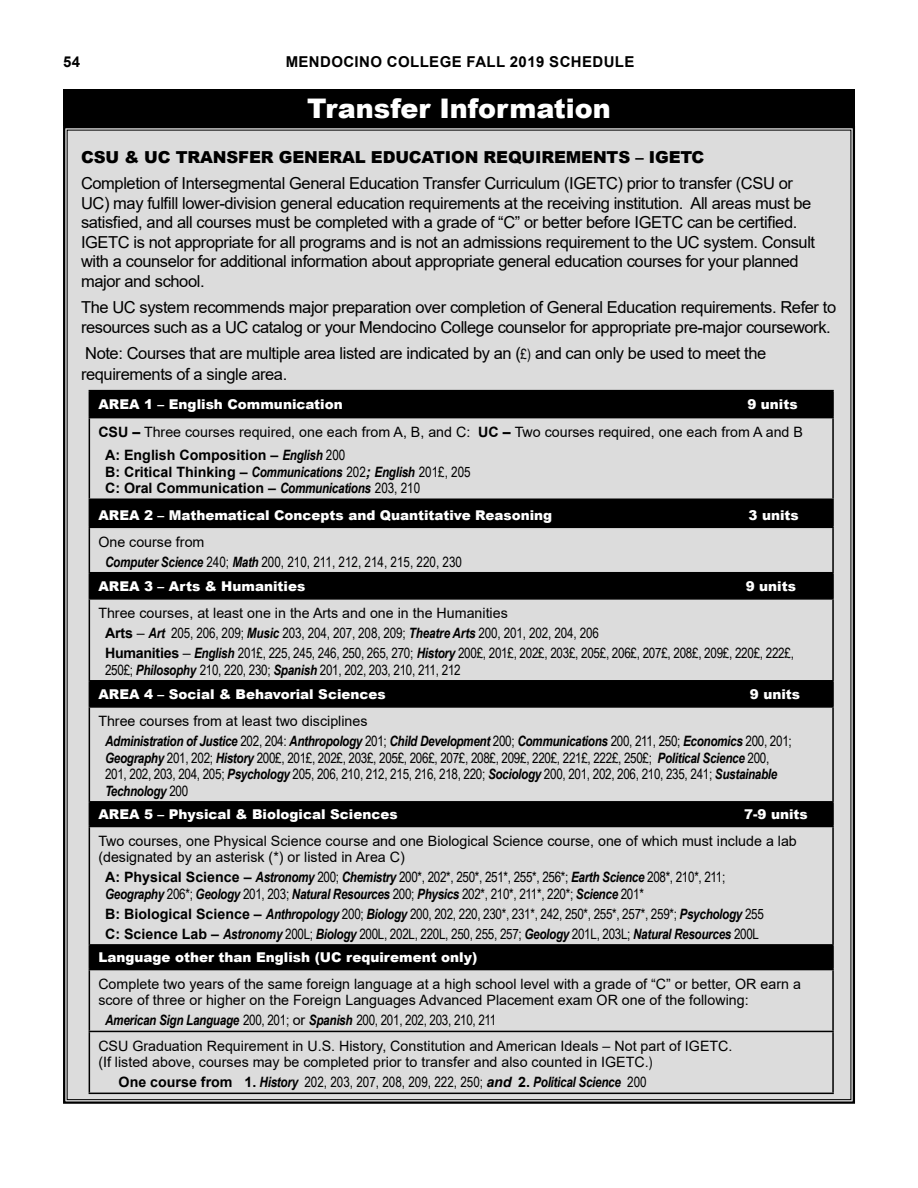
<style>
.page{position:relative;width:918px;height:1188px;background:#fff}
.page>*{position:absolute;margin:0;border:0;box-sizing:border-box;transform-origin:0 0}
.t1{font:900 27px "Arial";color:#fff}
.t2{font:16.5px/19.5px "Arial";letter-spacing:-.025em;color:#000}
.t3{font:900 16.5px "Arial";letter-spacing:-.01em;color:#000}
.t4{font:700 15px "Arial";letter-spacing:.025em;color:#000}
.t5{font:14.25px/16.5px "Arial Narrow";letter-spacing:-.02em;color:#000}
.t6{font:14.25px/16.5px "Arial";color:#000}
.t7{font:14.25px "Arial Narrow";color:#000}
.t8{font:italic 700 14.25px "Arial Narrow";letter-spacing:-.02em;color:#000}
.t9{font:700 14.25px "Arial";color:#000}
.t10{font:900 13.5px "Arial";color:#fff}
.s1{font-family:"Arial Narrow";font-size:14.25px}
.s2{font-weight:700}
.s3{font-weight:700;font-style:italic}
.s4{font-family:"Arial Narrow";font-weight:700;font-style:italic}
.s5{font-family:"Arial Narrow"}
.s6{font-family:"Arial";font-style:normal}
.s7{font-family:"Arial"}
.s8{font-weight:400;font-style:normal}
.s9{font-style:italic}
.s10{font-family:"Arial Narrow";font-style:italic}
.s11{font-family:"Arial Narrow";font-weight:400}
.s12{font-family:"Arial";font-weight:700}
.s13{font-family:"Arial";font-weight:700;font-style:italic}
</style>
<div class="page">
<div style="left:63px;top:126px;width:792px;height:978px;background:#dcdcdc"></div>
<div style="left:63px;top:90px;width:792px;height:36px;background:#000"></div>
<svg style="left:90px;top:391px;width:742px;height:578px;background:#a9a9a9"></svg>
<div style="left:89px;top:499px;width:744px;height:28px;background:#000"></div>
<hr style="left:89px;top:390px;width:745px;height:1px;background:#000">
<svg style="left:89px;top:391px;width:1px;height:26px"></svg>
<hr style="left:832px;top:391px;width:2px;height:26px;background:#000">
<hr style="left:89px;top:417px;width:745px;height:1px;background:#000">
<hr style="left:89px;top:418px;width:1px;height:81px;background:#000">
<hr style="left:832px;top:418px;width:2px;height:81px;background:#000">
<hr style="left:89px;top:499px;width:745px;height:1px;background:#000">
<hr style="left:832px;top:500px;width:2px;height:27px;background:#000">
<hr style="left:89px;top:527px;width:745px;height:1px;background:#000">
<hr style="left:89px;top:528px;width:1px;height:44px;background:#000">
<hr style="left:832px;top:528px;width:2px;height:44px;background:#000">
<hr style="left:89px;top:572px;width:745px;height:1px;background:#000">
<svg style="left:89px;top:573px;width:1px;height:25px"></svg>
<hr style="left:832px;top:573px;width:2px;height:25px;background:#000">
<hr style="left:89px;top:598px;width:745px;height:2px;background:#000">
<hr style="left:89px;top:600px;width:1px;height:80px;background:#000">
<hr style="left:832px;top:600px;width:2px;height:80px;background:#000">
<hr style="left:89px;top:680px;width:745px;height:2px;background:#000">
<svg style="left:89px;top:682px;width:1px;height:24px"></svg>
<hr style="left:832px;top:682px;width:2px;height:24px;background:#000">
<hr style="left:89px;top:706px;width:745px;height:2px;background:#000">
<hr style="left:89px;top:708px;width:1px;height:93px;background:#000">
<hr style="left:832px;top:708px;width:2px;height:93px;background:#000">
<hr style="left:89px;top:801px;width:745px;height:2px;background:#000">
<svg style="left:89px;top:803px;width:1px;height:23px"></svg>
<hr style="left:832px;top:803px;width:2px;height:23px;background:#000">
<hr style="left:89px;top:826px;width:745px;height:1px;background:#000">
<hr style="left:89px;top:827px;width:1px;height:117px;background:#000">
<hr style="left:832px;top:827px;width:2px;height:117px;background:#000">
<hr style="left:89px;top:944px;width:745px;height:2px;background:#000">
<svg style="left:89px;top:946px;width:1px;height:23px"></svg>
<hr style="left:832px;top:946px;width:2px;height:23px;background:#000">
<hr style="left:89px;top:969px;width:745px;height:1px;background:#000">
<hr style="left:89px;top:970px;width:1px;height:61px;background:#000">
<hr style="left:832px;top:970px;width:2px;height:61px;background:#000">
<hr style="left:89px;top:1031px;width:745px;height:1px;background:#000">
<hr style="left:89px;top:1032px;width:1px;height:61px;background:#000">
<hr style="left:832px;top:1032px;width:2px;height:61px;background:#000">
<hr style="left:89px;top:1093px;width:745px;height:1px;background:#000">
<p class="t4" style="left:63px;top:51px;width:19px">54</p>
<p class="t4" style="left:286px;top:51px;width:350px">MENDOCINO COLLEGE FALL 2019 SCHEDULE</p>
<h1 class="t1" style="left:307px;top:88px;width:305px">Transfer Information</h1>
<p class="t3" style="left:81px;top:145px;width:625px">CSU &amp; UC TRANSFER GENERAL EDUCATION REQUIREMENTS – IGETC</p>
<p class="t2" style="left:81px;top:174px;width:736px">Completion of Intersegmental General Education Transfer Curriculum (IGETC) prior to transfer (CSU or UC) may fulfill lower-division general education requirements at the receiving institution. All areas must be satisfied, and all courses must be completed with a grade of “C” or better before IGETC can be certified.<br>IGETC is not appropriate for all programs and is not an admissions requirement to the UC system. Consult with a counselor for additional information about appropriate general education courses for your planned major and school.</p>
<p class="t2" style="left:81px;top:297px;width:757px">The UC system recommends major preparation over completion of General Education requirements. Refer to resources such as a UC catalog or your Mendocino College counselor for appropriate pre-major coursework.</p>
<p class="t2" style="left:81px;top:342px;width:687px;line-height:21px">Note: Courses that are multiple area listed are indicated by an (<span class="s1">£)</span> and can only be used to meet the requirements of a single area.</p>
<p class="t10" style="left:98px;top:395px;width:246px">AREA 1 – English Communication</p>
<p class="t10" style="left:747px;top:395px;width:52px">9 units</p>
<p class="t6" style="left:105px;top:420px;width:699px;line-height:23.2px;text-indent:-7px"><span class="s2">CSU –</span> Three courses required, one each from A, B, and C: <span class="s2">UC –</span> Two courses required, one each from A and B<br><span class="s2">A: English Composition</span> <span class="s3">–</span> <span class="s4">English</span> <span class="s5">200</span></p>
<p class="t8" style="left:105px;top:461px;width:367px"><span class="s6">B: Critical Thinking</span> <span class="s7">–</span> Communications <span class="s8">202</span><span class="s7">;</span> English <span class="s8">201£, 205</span></p>
<p class="t9" style="left:105px;top:478px;width:317px">C: Oral Communication <span class="s9">–</span> <span class="s10">Communications</span> <span class="s11">203, 210</span></p>
<p class="t10" style="left:98px;top:505px;width:455px">AREA 2 – Mathematical Concepts and Quantitative Reasoning</p>
<p class="t10" style="left:749px;top:505px;width:52px">3 units</p>
<p class="t6" style="left:98px;top:533px;width:108px">One course from</p>
<p class="t7" style="left:105px;top:551px;width:358px"><span class="s3">Computer Science</span> 240; <span class="s3">Math</span> 200, 210, 211, 212, 214, 215, 220, 230</p>
<p class="t10" style="left:98px;top:577px;width:208px">AREA 3 – Arts &amp; Humanities</p>
<p class="t10" style="left:746px;top:577px;width:52px">9 units</p>
<p class="t6" style="left:98px;top:605px;width:411px">Three courses, at least one in the Arts and one in the Humanities</p>
<p class="t5" style="left:105px;top:623px;width:690px;line-height:20px"><span class="s12">Arts</span> <span class="s7">–</span> <span class="s3">Art</span> 205, 206, 209; <span class="s3">Music</span> 203, 204, 207, 208, 209; <span class="s3">Theatre Arts</span> 200, 201, 202, 204, 206<br><span class="s12">Humanities</span> <span class="s7">–</span> <span class="s3">English</span> 201£, 225, 245, 246, 250, 265, 270; <span class="s3">History</span> 200£, 201£, 202£, 203£, 205£, 206£, 207£, 208£, 209£, 220£, 222£,</p>
<p class="t5" style="left:105px;top:661px;width:357px">250£; <span class="s3">Philosophy</span> 210, 220, 230; <span class="s3">Spanish</span> 201, 202, 203, 210, 211, 212</p>
<p class="t10" style="left:98px;top:685px;width:289px">AREA 4 – Social &amp; Behavorial Sciences</p>
<p class="t10" style="left:750px;top:685px;width:52px">9 units</p>
<p class="t6" style="left:98px;top:713px;width:271px">Three courses from at least two disciplines</p>
<p class="t5" style="left:105px;top:733px;width:688px"><span class="s3">Administration of Justice</span> 202, 204: <span class="s3">Anthropology</span> 201; <span class="s3">Child Development</span> 200; <span class="s3">Communications</span> 200, 211, 250; <span class="s3">Economics</span> 200, 201; <span class="s3">Geography</span> 201, 202; <span class="s3">History</span> 200£, 201£, 202£, 203£, 205£, 206£, 207£, 208£, 209£, 220£, 221£, 222£, 250£; <span class="s3">Political Science</span> 200, 201, 202, 203, 204, 205; <span class="s3">Psychology</span> 205, 206, 210, 212, 215, 216, 218, 220; <span class="s3">Sociology</span> 200, 201, 202, 206, 210, 235, 241; <span class="s3">Sustainable Technology</span> 200</p>
<p class="t10" style="left:98px;top:804px;width:301px">AREA 5 – Physical &amp; Biological Sciences</p>
<p class="t10" style="left:744px;top:804px;width:65px">7-9 units</p>
<p class="t6" style="left:98px;top:833px;width:700px">Two courses, one Physical Science course and one Biological Science course, one of which must include a lab (designated by an asterisk (*) or listed in Area C)</p>
<p class="t5" style="left:105px;top:869px;width:622px"><span class="s12">A: Physical Science</span> <span class="s13">–</span> <span class="s3">Astronomy</span> 200; <span class="s3">Chemistry</span> 200*, 202*, 250*, 251*, 255*, 256*; <span class="s3">Earth Science</span> 208*, 210*, 211;<br><span class="s3">Geography</span> 206*; <span class="s3">Geology</span> 201, 203; <span class="s3">Natural Resources</span> 200; <span class="s3">Physics</span> 202*, 210*, 211*, 220*; <span class="s3">Science</span> 201*</p>
<p class="t5" style="left:105px;top:903px;width:660px;line-height:20px"><span class="s12">B: Biological Science</span> <span class="s13">–</span> <span class="s3">Anthropology</span> 200; <span class="s3">Biology</span> 200, 202, 220, 230*, 231*, 242, 250*, 255*, 257*, 259*; <span class="s3">Psychology</span> 255<br><span class="s12">C: Science Lab</span> <span class="s13">–</span> <span class="s3">Astronomy</span> 200L; <span class="s3">Biology</span> 200L, 202L, 220L, 250, 255, 257; <span class="s3">Geology</span> 201L, 203L; <span class="s3">Natural Resources</span> 200L</p>
<p class="t10" style="left:98px;top:947px;width:381px">Language other than English (UC requirement only)</p>
<p class="t6" style="left:98px;top:976px;width:704px">Complete two years of the same foreign language at a high school level with a grade of “C” or better, OR earn a score of three or higher on the Foreign Languages Advanced Placement exam OR one of the following:</p>
<p class="t5" style="left:105px;top:1012px;width:393px"><span class="s3">American Sign Language</span> 200, 201; <span class="s7">or</span> <span class="s3">Spanish</span> 200, 201, 202, 203, 210, 211</p>
<p class="t6" style="left:98px;top:1037px;width:636px">CSU Graduation Requirement in U.S. History, Constitution and American Ideals – Not part of IGETC. (If listed above, courses may be completed prior to transfer and also counted in IGETC.<span class="s5">)</span></p>
<p class="t7" style="left:119px;top:1072px;width:530px"><span class="s12">One course from 1.</span> <span class="s3">History</span> 202, 203, 207, 208, 209, 222, 250; <span class="s13">and</span> <span class="s12">2.</span> <span class="s3">Political Science</span> 200</p>
</div>
